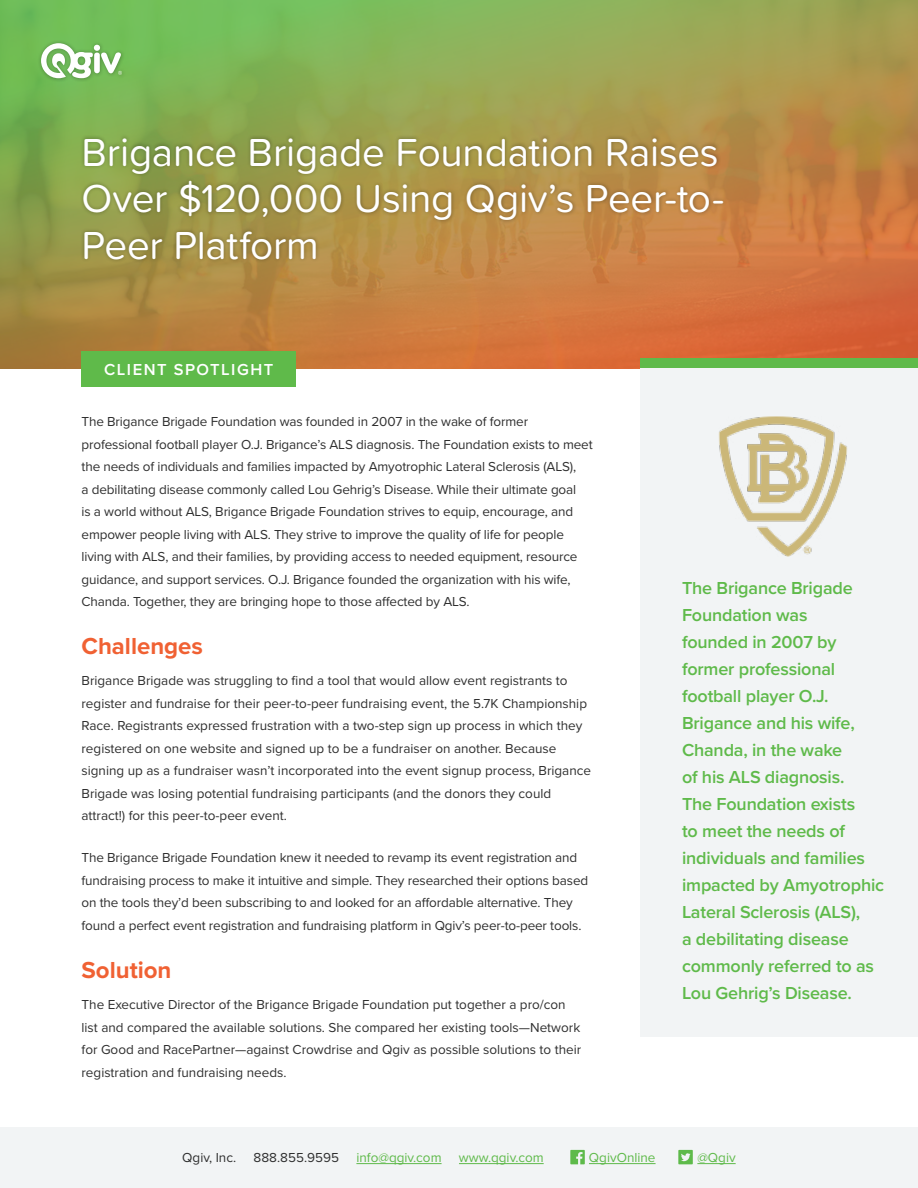
<style>
.page{position:relative;width:918px;height:1188px;background:#fff}
.page>*{position:absolute;margin:0;border:0;box-sizing:border-box;transform-origin:0 0}
.t1{font:40.5px/46.5px "Proxima Soft";letter-spacing:-.005em;color:#fff}
.t2{font:700 24px "Proxima Nova";color:#f06133}
.t3{font:600 18px/27px "Proxima Nova";letter-spacing:-.01em;color:#5fba4a}
.t4{font:600 16.5px "Proxima Nova";letter-spacing:.09em;color:#fff}
.t5{font:13.5px/22.5px "Proxima Nova";letter-spacing:-.01em;color:#2f2f2f}
.t6{font:13.5px "Proxima Nova";color:#5fba4a}
</style>
<div class="page">
<svg style="left:0;top:0;width:918px;height:369px;background:#a9934a"></svg>
<div style="left:80px;top:134px;width:647px;height:129px;background:#000;opacity:.3"></div>
<div style="left:37px;top:39px;width:89px;height:43px;background:#000;opacity:.3"></div>
<svg style="left:41px;top:43px;width:81px;height:35px"></svg>
<div style="left:641px;top:359px;width:277px;height:678px;background:#f2f4f5"></div>
<div style="left:641px;top:359px;width:277px;height:9px;background:#5fba4a"></div>
<div style="left:0;top:1128px;width:918px;height:60px;background:#f2f4f5"></div>
<hr style="left:356px;top:1163px;width:86px;height:1px;background:#5fba4a">
<hr style="left:459px;top:1163px;width:85px;height:1px;background:#5fba4a">
<hr style="left:589px;top:1163px;width:67px;height:1px;background:#5fba4a">
<hr style="left:697px;top:1163px;width:39px;height:1px;background:#5fba4a">
<svg style="left:570px;top:1150px;width:15px;height:14px"></svg>
<svg style="left:678px;top:1150px;width:15px;height:14px"></svg>
<img style="left:718px;top:416px;width:130px;height:141px">
<div style="left:82px;top:351px;width:214px;height:35px;background:#5fba4a"></div>
<h1 class="t1" style="left:82px;top:127px;width:644px">Brigance Brigade Foundation Raises<br>Over $120,000 Using Qgiv’s Peer-to-<br>Peer Platform</h1>
<p class="t4" style="left:104px;top:360px;width:171px">CLIENT SPOTLIGHT</p>
<p class="t5" style="left:82px;top:411px;width:513px">The Brigance Brigade Foundation was founded in 2007 in the wake of former professional football player O.J. Brigance’s ALS diagnosis. The Foundation exists to meet the needs of individuals and families impacted by Amyotrophic Lateral Sclerosis (ALS),<br>a debilitating disease commonly called Lou Gehrig’s Disease. While their ultimate goal<br>is a world without ALS, Brigance Brigade Foundation strives to equip, encourage, and empower people living with ALS. They strive to improve the quality of life for people living with ALS, and their families, by providing access to needed equipment, resource guidance, and support services. O.J. Brigance founded the organization with his wife, Chanda. Together, they are bringing hope to those affected by ALS.</p>
<h2 class="t2" style="left:82px;top:632px;width:123px">Challenges</h2>
<p class="t5" style="left:82px;top:670px;width:511px">Brigance Brigade was struggling to find a tool that would allow event registrants to register and fundraise for their peer-to-peer fundraising event, the 5.7K Championship Race. Registrants expressed frustration with a two-step sign up process in which they registered on one website and signed up to be a fundraiser on another. Because signing up as a fundraiser wasn’t incorporated into the event signup process, Brigance Brigade was losing potential fundraising participants (and the donors they could attract!) for this peer-to-peer event.</p>
<p class="t5" style="left:82px;top:847px;width:508px">The Brigance Brigade Foundation knew it needed to revamp its event registration and fundraising process to make it intuitive and simple. They researched their options based on the tools they’d been subscribing to and looked for an affordable alternative. They found a perfect event registration and fundraising platform in Qgiv’s peer-to-peer tools.</p>
<h2 class="t2" style="left:82px;top:956px;width:91px">Solution</h2>
<p class="t5" style="left:82px;top:994px;width:501px">The Executive Director of the Brigance Brigade Foundation put together a pro/con list and compared the available solutions. She compared her existing tools—Network for Good and RacePartner—against Crowdrise and Qgiv as possible solutions to their registration and fundraising needs.</p>
<p class="t3" style="left:682px;top:575px;width:204px">The Brigance Brigade<br>Foundation was<br>founded in 2007 by former professional football player O.J.<br>Brigance and his wife,<br>Chanda, in the wake<br>of his ALS diagnosis.<br>The Foundation exists<br>to meet the needs of individuals and families impacted by Amyotrophic<br>Lateral Sclerosis (ALS),<br>a debilitating disease commonly referred to as<br>Lou Gehrig’s Disease.</p>
<p class="t5" style="left:182px;top:1146px;width:55px">Qgiv, Inc.</p>
<p class="t5" style="left:254px;top:1146px;width:87px">888.855.9595</p>
<p class="t6" style="left:356px;top:1149px;width:87px">info@qgiv.com</p>
<p class="t6" style="left:459px;top:1149px;width:86px">www.qgiv.com</p>
<p class="t6" style="left:589px;top:1149px;width:68px">QgivOnline</p>
<p class="t6" style="left:697px;top:1149px;width:40px">@Qgiv</p>
</div>
